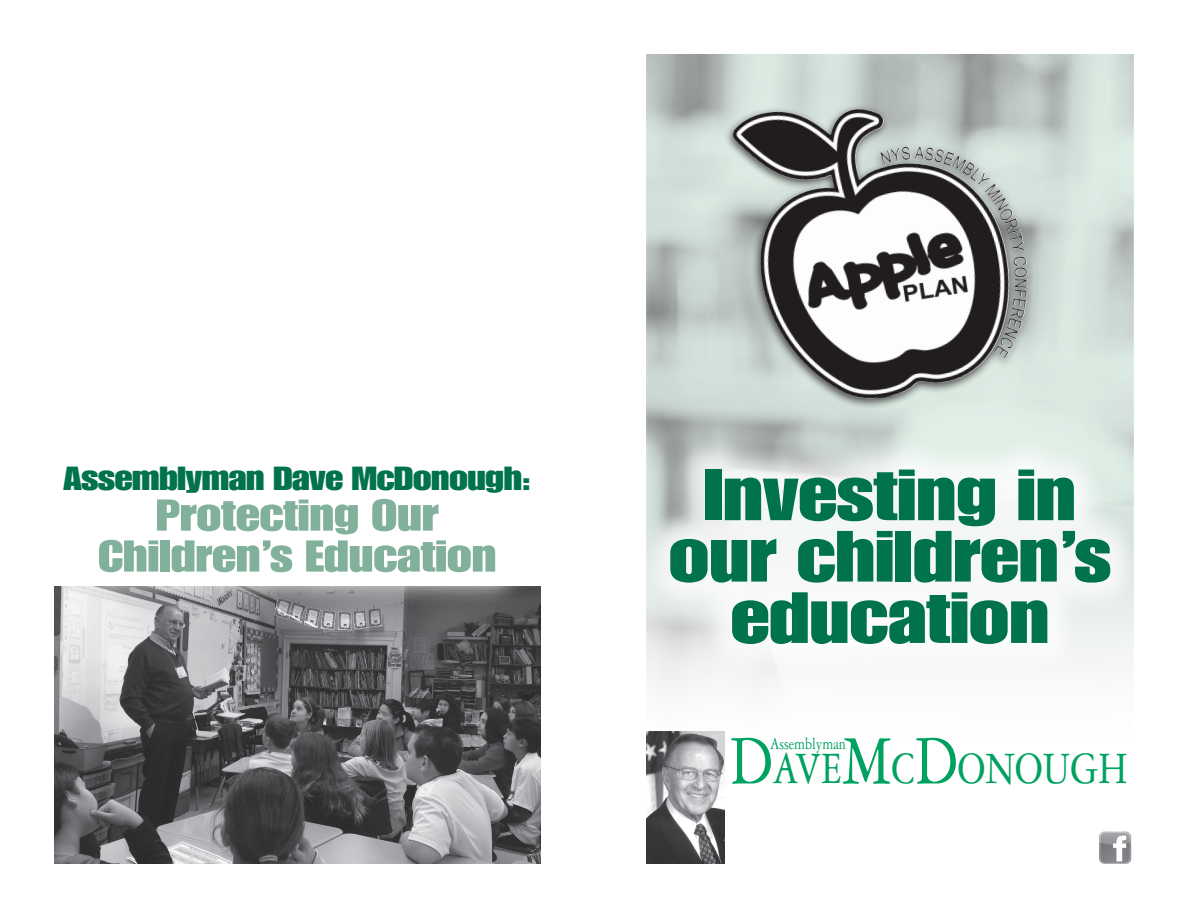
<style>
.page{position:relative;width:1188px;height:918px;background:#fff}
.page>*{position:absolute;margin:0;border:0;box-sizing:border-box;transform-origin:0 0}
.t1{font:70.95px/61.3px "Impact";letter-spacing:-.01em;color:#00724c;text-align:center;scale:1.25 1}
.t2{font:47.85px "Garamond Three";color:#00a261;scale:.8 1}
.t3{font:43.65px/41px "Impact";letter-spacing:-.01em;color:#82b19b;text-align:center;scale:1.25 1}
.t4{font:32.7px "Impact";letter-spacing:-.02em;color:#00724c;scale:1.25 1}
.t5{font:17.55px "Garamond Three";color:#00a261;scale:.8 1}
.s1{font-size:74.1px}
</style>
<div class="page">
<div style="left:635px;top:434px;width:510px;height:245px;background:#fff;opacity:.75"></div>
<img style="left:647px;top:731px;width:78px;height:133px">
<img style="left:1099px;top:831px;width:33px;height:33px">
<img style="left:54px;top:607px;width:486px;height:257px">
<div style="left:724px;top:104px;width:310px;height:306px;background:#231f20;opacity:.75"></div>
<img style="left:839px;top:109px;width:19px;height:9px">
<p class="t4" style="left:63px;top:459px;width:376px">Assemblyman Dave McDonough:</p>
<p class="t3" style="left:98px;top:494px;width:320px">Protecting Our<br>Children’s Education</p>
<p class="t1" style="left:668px;top:464px;width:356px">Investing in our children’s education</p>
<p class="t5" style="left:770px;top:735px;width:96px">Assemblyman</p>
<p class="t2" style="left:730px;top:743px;width:499px"><span class="s1">D</span>AVE<span class="s1">M</span>C<span class="s1">D</span>ONOUGH</p>
</div>
